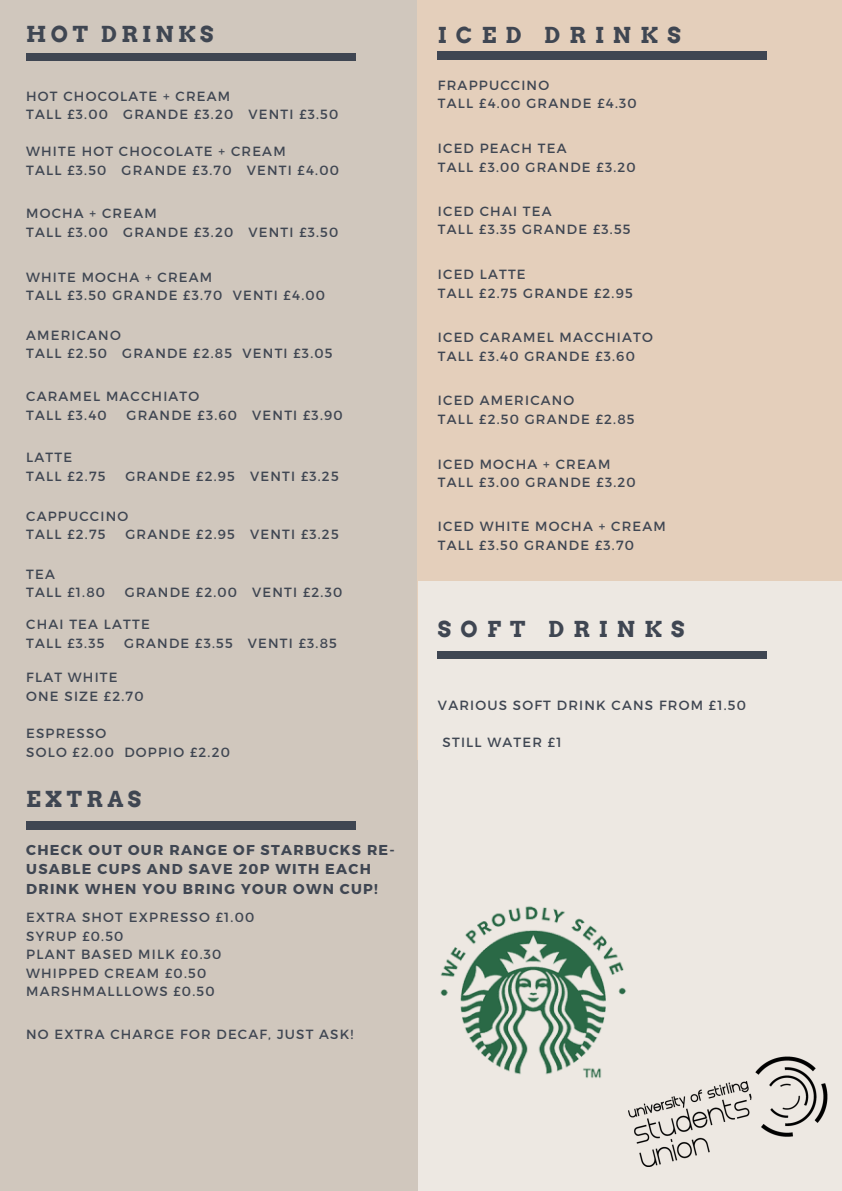
<style>
.page{position:relative;width:842px;height:1191px;background:#fff}
.page>*{position:absolute;margin:0;border:0;box-sizing:border-box;transform-origin:0 0}
.t1{font:700 22px "Arvo";letter-spacing:.42em;color:#3f4652}
.t2{font:700 22px "Arvo";letter-spacing:.2em;color:#3f4652}
.t3{font:700 14.3px/19.3px "Montserrat";letter-spacing:.09em;color:#3f4652}
.t4{font:13.3px "Montserrat";letter-spacing:.09em;color:#3f4652}
</style>
<div class="page">
<div style="left:0;top:0;width:421px;height:1190px;background:#d0c7bd"></div>
<div style="left:418px;top:0;width:424px;height:760px;background:#e4cfbb"></div>
<div style="left:418px;top:581px;width:424px;height:609px;background:#ede8e2"></div>
<div style="left:26px;top:53px;width:329px;height:8px;background:#3f4652"></div>
<div style="left:438px;top:52px;width:329px;height:7px;background:#3f4652"></div>
<div style="left:438px;top:651px;width:329px;height:7px;background:#3f4652"></div>
<div style="left:26px;top:821px;width:329px;height:8px;background:#3f4652"></div>
<img style="left:440px;top:906px;width:186px;height:172px">
<img style="left:628px;top:1056px;width:199px;height:110px">
<p class="t2" style="left:26px;top:21px;width:189px">HOT DRINKS</p>
<p class="t4" style="left:26px;top:87px;width:205px">HOT CHOCOLATE + CREAM</p>
<p class="t4" style="left:26px;top:106px;width:314px">TALL £3.00 GRANDE £3.20 VENTI £3.50</p>
<p class="t4" style="left:26px;top:143px;width:261px">WHITE HOT CHOCOLATE + CREAM</p>
<p class="t4" style="left:26px;top:161px;width:314px">TALL £3.50 GRANDE £3.70 VENTI £4.00</p>
<p class="t4" style="left:26px;top:205px;width:132px">MOCHA + CREAM</p>
<p class="t4" style="left:26px;top:223px;width:314px">TALL £3.00 GRANDE £3.20 VENTI £3.50</p>
<p class="t4" style="left:26px;top:268px;width:188px">WHITE MOCHA + CREAM</p>
<p class="t4" style="left:26px;top:286px;width:300px">TALL £3.50 GRANDE £3.70 VENTI £4.00</p>
<p class="t4" style="left:26px;top:326px;width:96px">AMERICANO</p>
<p class="t4" style="left:26px;top:345px;width:308px">TALL £2.50 GRANDE £2.85 VENTI £3.05</p>
<p class="t4" style="left:26px;top:387px;width:175px">CARAMEL MACCHIATO</p>
<p class="t4" style="left:26px;top:406px;width:82px">TALL £3.40</p>
<p class="t4" style="left:127px;top:406px;width:218px">GRANDE £3.60 VENTI £3.90</p>
<p class="t4" style="left:26px;top:449px;width:47px">LATTE</p>
<p class="t4" style="left:26px;top:467px;width:81px">TALL £2.75</p>
<p class="t4" style="left:125px;top:467px;width:215px">GRANDE £2.95 VENTI £3.25</p>
<p class="t4" style="left:26px;top:507px;width:104px">CAPPUCCINO</p>
<p class="t4" style="left:26px;top:526px;width:81px">TALL £2.75</p>
<p class="t4" style="left:125px;top:526px;width:215px">GRANDE £2.95 VENTI £3.25</p>
<p class="t4" style="left:26px;top:565px;width:30px">TEA</p>
<p class="t4" style="left:26px;top:584px;width:80px">TALL £1.80</p>
<p class="t4" style="left:125px;top:584px;width:219px">GRANDE £2.00 VENTI £2.30</p>
<p class="t4" style="left:26px;top:615px;width:125px">CHAI TEA LATTE</p>
<p class="t4" style="left:26px;top:634px;width:80px">TALL £3.35</p>
<p class="t4" style="left:124px;top:634px;width:214px">GRANDE £3.55 VENTI £3.85</p>
<p class="t4" style="left:26px;top:669px;width:93px">FLAT WHITE</p>
<p class="t4" style="left:26px;top:687px;width:119px">ONE SIZE £2.70</p>
<p class="t4" style="left:26px;top:724px;width:82px">ESPRESSO</p>
<p class="t4" style="left:26px;top:743px;width:205px">SOLO £2.00 DOPPIO £2.20</p>
<p class="t1" style="left:26px;top:785px;width:116px">EXTRAS</p>
<p class="t3" style="left:26px;top:839px;width:370px">CHECK OUT OUR RANGE OF STARBUCKS RE-<br>USABLE CUPS AND SAVE 20P WITH EACH<br>DRINK WHEN YOU BRING YOUR OWN CUP!</p>
<p class="t4" style="left:26px;top:908px;width:230px">EXTRA SHOT EXPRESSO £1.00</p>
<p class="t4" style="left:26px;top:927px;width:99px">SYRUP £0.50</p>
<p class="t4" style="left:26px;top:945px;width:197px">PLANT BASED MILK £0.30</p>
<p class="t4" style="left:26px;top:964px;width:182px">WHIPPED CREAM £0.50</p>
<p class="t4" style="left:26px;top:982px;width:190px">MARSHMALLLOWS £0.50</p>
<p class="t4" style="left:26px;top:1025px;width:329px">NO EXTRA CHARGE FOR DECAF, JUST ASK!</p>
<p class="t1" style="left:438px;top:21px;width:244px">ICED DRINKS</p>
<p class="t4" style="left:438px;top:76px;width:113px">FRAPPUCCINO</p>
<p class="t4" style="left:438px;top:95px;width:200px">TALL £4.00 GRANDE £4.30</p>
<p class="t4" style="left:438px;top:140px;width:130px">ICED PEACH TEA</p>
<p class="t4" style="left:438px;top:158px;width:199px">TALL £3.00 GRANDE £3.20</p>
<p class="t4" style="left:438px;top:202px;width:115px">ICED CHAI TEA</p>
<p class="t4" style="left:438px;top:221px;width:194px">TALL £3.35 GRANDE £3.55</p>
<p class="t4" style="left:438px;top:266px;width:89px">ICED LATTE</p>
<p class="t4" style="left:438px;top:284px;width:196px">TALL £2.75 GRANDE £2.95</p>
<p class="t4" style="left:438px;top:329px;width:216px">ICED CARAMEL MACCHIATO</p>
<p class="t4" style="left:438px;top:347px;width:198px">TALL £3.40 GRANDE £3.60</p>
<p class="t4" style="left:438px;top:391px;width:138px">ICED AMERICANO</p>
<p class="t4" style="left:438px;top:410px;width:198px">TALL £2.50 GRANDE £2.85</p>
<p class="t4" style="left:438px;top:455px;width:174px">ICED MOCHA + CREAM</p>
<p class="t4" style="left:438px;top:473px;width:199px">TALL £3.00 GRANDE £3.20</p>
<p class="t4" style="left:438px;top:518px;width:229px">ICED WHITE MOCHA + CREAM</p>
<p class="t4" style="left:438px;top:536px;width:198px">TALL £3.50 GRANDE £3.70</p>
<p class="t1" style="left:438px;top:615px;width:248px">SOFT DRINKS</p>
<p class="t4" style="left:438px;top:696px;width:310px">VARIOUS SOFT DRINK CANS FROM £1.50</p>
<p class="t4" style="left:443px;top:733px;width:120px">STILL WATER £1</p>
</div>
